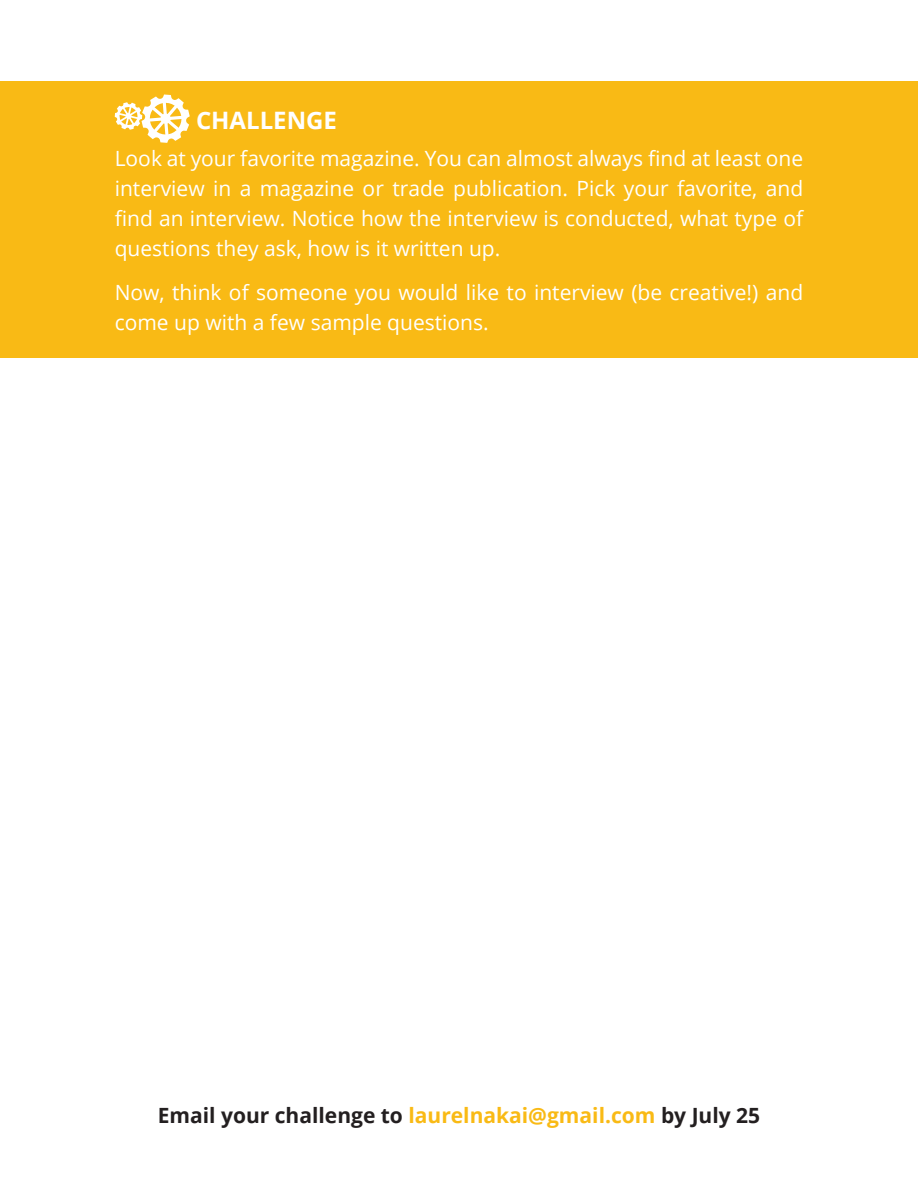
<style>
.page{position:relative;width:918px;height:1188px;background:#fff}
.page>*{position:absolute;margin:0;border:0;box-sizing:border-box;transform-origin:0 0}
.SUBTITLE{font:700 24px "Open Sans";color:#fff}
.Challenge{font:21px/30px "Open Sans";color:#fff;text-align:justify}
.BODY{font:700 21px "Open Sans";color:#231f20}
.s1{color:#f9ba15}
</style>
<div class="page">
<div style="left:0;top:81px;width:918px;height:276px;background:#f9ba15"></div>
<svg style="left:115px;top:94px;width:75px;height:49px"></svg>
<p class="SUBTITLE" style="left:196px;top:104px;width:143px">CHALLENGE</p>
<p class="Challenge" style="left:115px;top:143px;width:690px">Look at your favorite magazine. You can almost always find at least one interview in a magazine or trade publication. Pick your favorite, and find an interview. Notice how the interview is conducted, what type of questions they ask, how is it written up.</p>
<p class="Challenge" style="left:115px;top:276px;width:690px">Now, think of someone you would like to interview (be creative!) and come up with a few sample questions.</p>
<p class="BODY" style="left:158px;top:1101px;width:604px">Email your challenge to <span class="s1">laurelnakai@gmail.com</span> by July 25</p>
</div>
